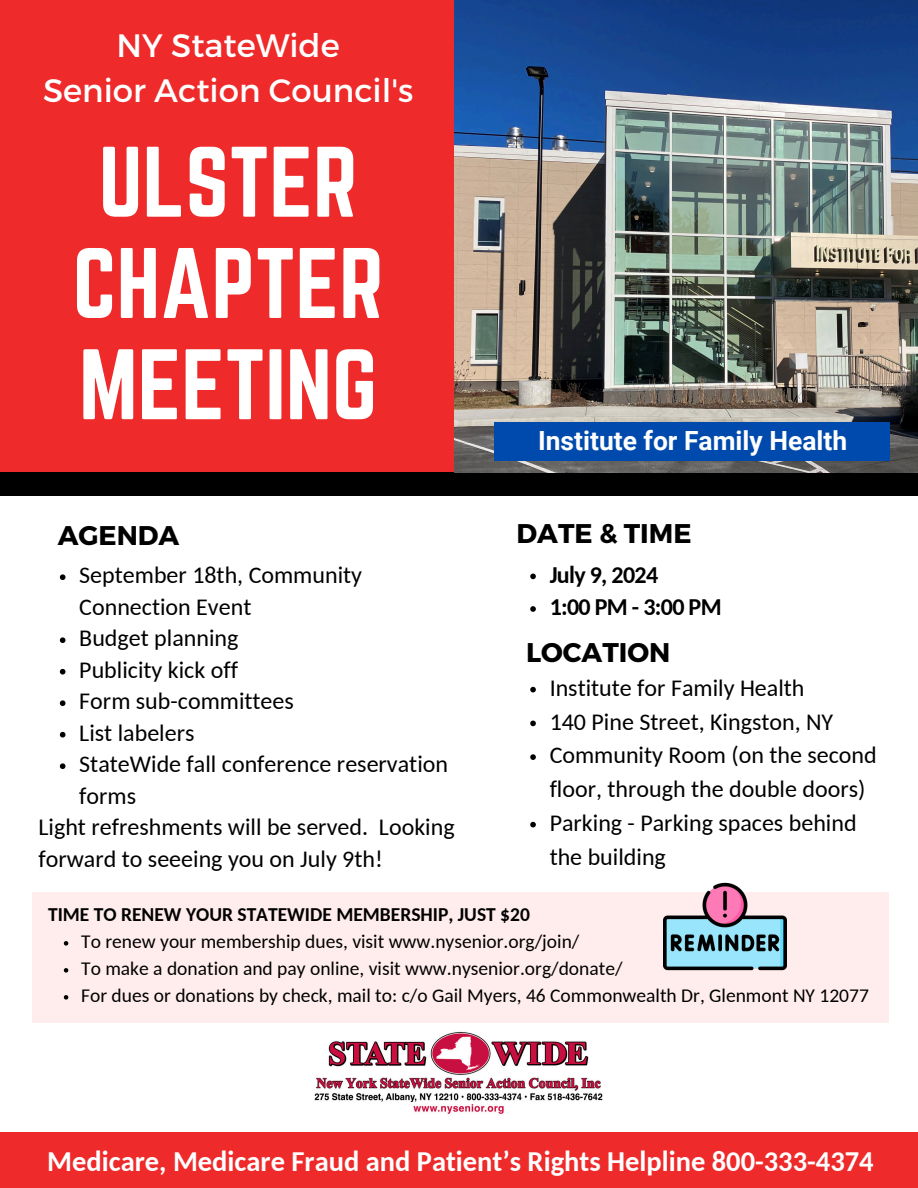
<style>
.page{position:relative;width:918px;height:1188px;background:#fff}
.page>*{position:absolute;margin:0;border:0;box-sizing:border-box;transform-origin:0 0}
.t1{font:87.45px/101.2px "Norwester";color:#fff}
.t2{font:32.4px/45px "Montserrat";color:#fff;text-align:center}
.t3{font:700 28.5px "Carlito";color:#fff}
.t4{font:700 27px "Montserrat";color:#000}
.t5{font:700 26.4px "Roboto";color:#fff}
.t6{font:24px/31.5px "Carlito";color:#000}
.t7{font:700 24px "Carlito";letter-spacing:-.025em;color:#000}
.t8{font:19.5px "Carlito";color:#000}
.t9{font:700 19.5px "Carlito";color:#000}
</style>
<div class="page">
<div style="left:0;top:0;width:459px;height:494px;background:#ef2a2a"></div>
<div style="left:0;top:473px;width:918px;height:23px;background:#000"></div>
<div style="left:0;top:1132px;width:918px;height:56px;background:#ef2a2a"></div>
<img style="left:454px;top:0;width:464px;height:472px">
<div style="left:494px;top:422px;width:396px;height:38px;background:#004aad"></div>
<div style="left:32px;top:893px;width:857px;height:130px;background:#ffeded"></div>
<img style="left:314px;top:1031px;width:289px;height:83px">
<img style="left:664px;top:882px;width:122px;height:89px">
<svg style="left:530px;top:574px;width:6px;height:5px"></svg>
<svg style="left:530px;top:606px;width:6px;height:6px"></svg>
<svg style="left:530px;top:687px;width:6px;height:5px"></svg>
<svg style="left:530px;top:721px;width:6px;height:5px"></svg>
<svg style="left:530px;top:754px;width:6px;height:6px"></svg>
<svg style="left:530px;top:822px;width:6px;height:5px"></svg>
<svg style="left:64px;top:941px;width:4px;height:5px"></svg>
<svg style="left:64px;top:968px;width:4px;height:5px"></svg>
<svg style="left:64px;top:995px;width:4px;height:5px"></svg>
<svg style="left:60px;top:574px;width:5px;height:6px"></svg>
<svg style="left:60px;top:637px;width:5px;height:6px"></svg>
<svg style="left:60px;top:669px;width:5px;height:6px"></svg>
<svg style="left:60px;top:700px;width:5px;height:6px"></svg>
<svg style="left:60px;top:732px;width:5px;height:6px"></svg>
<svg style="left:60px;top:763px;width:5px;height:6px"></svg>
<p class="t2" style="left:43px;top:22px;width:372px">NY StateWide<br>Senior Action Council's</p>
<h3 class="t1" style="left:73px;top:131px;width:313px">ULSTER<br>CHAPTER<br>MEETING</h3>
<p class="t4" style="left:58px;top:518px;width:123px">AGENDA</p>
<p class="t6" style="left:79px;top:562px;width:284px">September 18th, Community<br>Connection Event</p>
<h6 class="t6" style="left:79px;top:625px;width:161px">Budget planning</h6>
<p class="t6" style="left:79px;top:656px;width:160px">Publicity kick off</p>
<p class="t6" style="left:79px;top:688px;width:216px">Form sub-committees</p>
<p class="t6" style="left:79px;top:719px;width:117px">List labelers</p>
<p class="t6" style="left:79px;top:751px;width:370px">StateWide fall conference reservation forms</p>
<p class="t6" style="left:38px;top:814px;width:418px">Light refreshments will be served. Looking forward to seeeing you on July 9th!</p>
<h1 class="t5" style="left:538px;top:426px;width:311px">Institute for Family Health</h1>
<p class="t4" style="left:517px;top:515px;width:177px">DATE &amp; TIME</p>
<p class="t7" style="left:550px;top:565px;width:110px">July 9, 2024</p>
<p class="t7" style="left:550px;top:597px;width:173px">1:00 PM - 3:00 PM</p>
<p class="t4" style="left:526px;top:635px;width:146px">LOCATION</p>
<p class="t6" style="left:550px;top:674px;width:256px">Institute for Family Health</p>
<h5 class="t6" style="left:550px;top:708px;width:285px">140 Pine Street, Kingston, NY</h5>
<h3 class="t6" style="left:550px;top:740px;width:329px;line-height:33.8px">Community Room (on the second floor, through the double doors)</h3>
<p class="t6" style="left:550px;top:808px;width:308px;line-height:33.8px">Parking - Parking spaces behind the building</p>
<p class="t9" style="left:48px;top:906px;width:483px">TIME TO RENEW YOUR STATEWIDE MEMBERSHIP, JUST $20</p>
<p class="t8" style="left:81px;top:933px;width:500px">To renew your membership dues, visit www.nysenior.org/join/</p>
<p class="t8" style="left:81px;top:960px;width:543px">To make a donation and pay online, visit www.nysenior.org/donate/</p>
<p class="t8" style="left:81px;top:987px;width:789px">For dues or donations by check, mail to: c/o Gail Myers, 46 Commonwealth Dr, Glenmont NY 12077</p>
<h3 class="t3" style="left:47px;top:1150px;width:828px">Medicare, Medicare Fraud and Patient’s Rights Helpline 800-333-4374</h3>
</div>
